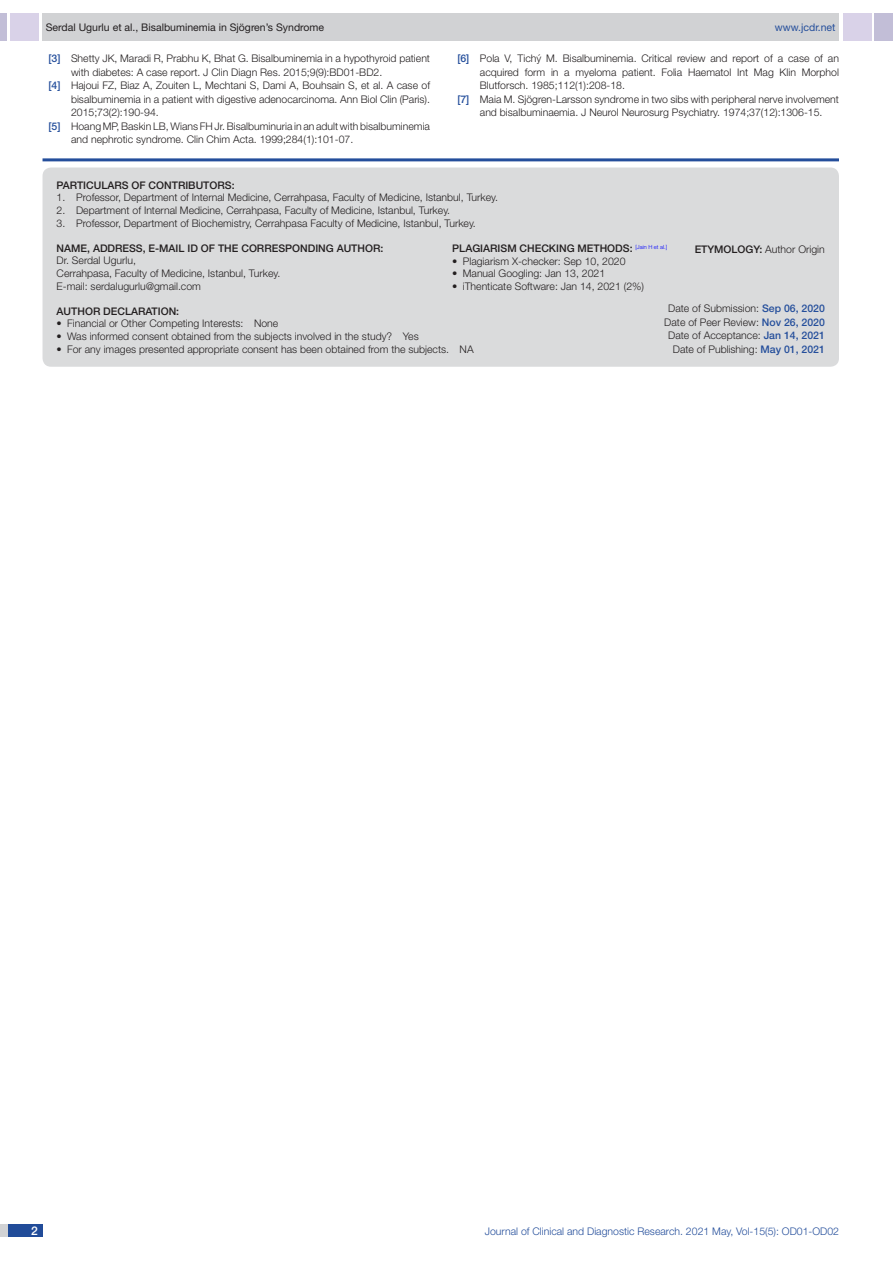
<style>
.page{position:relative;width:893px;height:1263px;background:#fff}
.page>*{position:absolute;margin:0;border:0;box-sizing:border-box;transform-origin:0 0}
.t1{font:500 12px "Helvetica Neue";color:#fff}
.Partic_Contri_Txt{font:300 10.5px "Helvetica Neue";color:#231f20}
.Partic_Contri_Head{font:500 10.5px "Helvetica Neue";color:#231f20}
.tb_txt{font:300 10.5px "Helvetica Neue";color:#231f20}
.t2{font:300 10.5px "Helvetica Neue";color:#244e9b}
.t3{font:10.5px "Helvetica Neue";color:#231f20}
.Partic_Contri_Head-2{font:300 10.5px "Helvetica Neue";color:#231f20}
.t4{font:10.5px "Helvetica Neue";color:#244e9b}
.s1{font-weight:500;color:#244e9b}
.s2{font-weight:500}
</style>
<div class="page">
<div style="left:0;top:13px;width:7px;height:28px;background:#c2bed7"></div>
<div style="left:10px;top:13px;width:29px;height:28px;background:#d9d2e8"></div>
<div style="left:43px;top:13px;width:796px;height:28px;background:#d1d2d4"></div>
<div style="left:875px;top:13px;width:18px;height:28px;background:#c2bed7"></div>
<div style="left:843px;top:13px;width:29px;height:28px;background:#d9d2e8"></div>
<div style="left:0;top:1224px;width:43px;height:13px;background:#d1d2d4"></div>
<div style="left:8px;top:1224px;width:35px;height:13px;background:#214c99"></div>
<hr style="left:43px;top:158px;width:796px;height:3px;background:#244e9b">
<div style="left:43px;top:167px;width:796px;height:200px;background:#dadbdc;border-radius:9px"></div>
<p class="t3" style="left:46px;top:21px;width:280px">Serdal Ugurlu et al., Bisalbuminemia in Sjögren’s Syndrome</p>
<p class="t4" style="left:775px;top:21px;width:62px">www.jcdr.net</p>
<p class="Partic_Contri_Txt" style="left:48px;top:52px;width:383px"><span class="s1">[3]</span> Shetty JK, Maradi R, Prabhu K, Bhat G. Bisalbuminemia in a hypothyroid patient</p>
<p class="Partic_Contri_Txt" style="left:71px;top:66px;width:313px">with diabetes: A case report. J Clin Diagn Res. 2015;9(9):BD01-BD2.</p>
<p class="Partic_Contri_Txt" style="left:48px;top:79px;width:383px"><span class="s1">[4]</span> Hajoui FZ, Biaz A, Zouiten L, Mechtani S, Dami A, Bouhsain S, et al. A case of</p>
<p class="Partic_Contri_Txt" style="left:71px;top:93px;width:361px">bisalbuminemia in a patient with digestive adenocarcinoma. Ann Biol Clin (Paris).</p>
<p class="Partic_Contri_Txt" style="left:71px;top:106px;width:89px">2015;73(2):190-94.</p>
<p class="Partic_Contri_Txt" style="left:48px;top:120px;width:383px"><span class="s1">[5]</span> Hoang MP, Baskin LB, Wians FH Jr. Bisalbuminuria in an adult with bisalbuminemia</p>
<p class="Partic_Contri_Txt" style="left:71px;top:133px;width:284px">and nephrotic syndrome. Clin Chim Acta. 1999;284(1):101-07.</p>
<p class="Partic_Contri_Txt" style="left:457px;top:52px;width:383px"><span class="s1">[6]</span> Pola V, Tichý M. Bisalbuminemia. Critical review and report of a case of an</p>
<p class="Partic_Contri_Txt" style="left:480px;top:66px;width:361px">acquired form in a myeloma patient. Folia Haematol Int Mag Klin Morphol</p>
<p class="Partic_Contri_Txt" style="left:480px;top:79px;width:147px">Blutforsch. 1985;112(1):208-18.</p>
<p class="Partic_Contri_Txt" style="left:457px;top:93px;width:383px"><span class="s1">[7]</span> Maia M. Sjögren-Larsson syndrome in two sibs with peripheral nerve involvement</p>
<p class="Partic_Contri_Txt" style="left:480px;top:106px;width:344px">and bisalbuminaemia. J Neurol Neurosurg Psychiatry. 1974;37(12):1306-15.</p>
<p class="Partic_Contri_Head" style="left:57px;top:179px;width:15px">PART</p>
<p class="Partic_Contri_Head" style="left:83px;top:179px;width:26px">ICULAR</p>
<p class="Partic_Contri_Head" style="left:122px;top:179px;width:43px">S OF CONTR</p>
<p class="Partic_Contri_Head" style="left:185px;top:179px;width:26px">IBUTOR</p>
<p class="Partic_Contri_Head" style="left:225px;top:179px;width:11px">S:</p>
<p class="Partic_Contri_Txt" style="left:57px;top:191px;width:443px">1. Professor, Department of Internal Medicine, Cerrahpasa, Faculty of Medicine, Istanbul, Turkey.</p>
<p class="Partic_Contri_Txt" style="left:57px;top:204px;width:395px">2. Department of Internal Medicine, Cerrahpasa, Faculty of Medicine, Istanbul, Turkey.</p>
<p class="Partic_Contri_Txt" style="left:57px;top:216px;width:421px">3. Professor, Department of Biochemistry, Cerrahpasa Faculty of Medicine, Istanbul, Turkey.</p>
<p class="Partic_Contri_Head" style="left:452px;top:242px;width:15px">PLAG</p>
<p class="Partic_Contri_Head" style="left:480px;top:242px;width:188px">IARISM CHECKING METHODS: <sup>[Jain</sup> <sup>H</sup> <sup>et</sup> <sup>al.]</sup></p>
<p class="tb_txt" style="left:452px;top:254px;width:175px">• Plagiarism X-checker: Sep 10, 2020</p>
<p class="tb_txt" style="left:452px;top:267px;width:154px">• Manual Googling: Jan 13, 2021</p>
<p class="tb_txt" style="left:452px;top:280px;width:193px">• iThenticate Software: Jan 14, 2021 (2%)</p>
<p class="Partic_Contri_Head" style="left:57px;top:242px;width:45px">NAME, ADDRE</p>
<p class="Partic_Contri_Head" style="left:129px;top:242px;width:128px">SS, E-MAIL ID OF THE CORRE</p>
<p class="Partic_Contri_Head" style="left:278px;top:242px;width:23px">SPOND</p>
<p class="Partic_Contri_Head" style="left:315px;top:242px;width:70px">ING AUTHOR:</p>
<p class="Partic_Contri_Head-2" style="left:695px;top:242px;width:132px"><span class="s2">ETYMOLOGY:</span> Author Origin</p>
<p class="Partic_Contri_Txt" style="left:57px;top:254px;width:81px">Dr. Serdal Ugurlu,</p>
<p class="Partic_Contri_Txt" style="left:57px;top:267px;width:225px">Cerrahpasa, Faculty of Medicine, Istanbul, Turkey.</p>
<p class="Partic_Contri_Txt" style="left:57px;top:279px;width:146px">E-mail: serdalugurlu@gmail.com</p>
<p class="Partic_Contri_Txt" style="left:668px;top:302px;width:158px">Date of Submission: <span class="s1">SEP 06, 2020</span></p>
<p class="Partic_Contri_Txt" style="left:664px;top:315px;width:162px">Date of Peer Review: <span class="s1">NOV 26, 2020</span></p>
<p class="Partic_Contri_Txt" style="left:668px;top:329px;width:158px">Date of Acceptance: <span class="s1">JAN 14, 2021</span></p>
<p class="Partic_Contri_Txt" style="left:673px;top:342px;width:154px">Date of Publishing: <span class="s1">MAY 01, 2021</span></p>
<p class="Partic_Contri_Head" style="left:57px;top:305px;width:124px">AUTHOR DEC LARATION:</p>
<p class="Partic_Contri_Txt" style="left:57px;top:317px;width:223px">• Financial or Other Competing Interests: None</p>
<p class="Partic_Contri_Txt" style="left:57px;top:330px;width:364px">• Was informed consent obtained from the subjects involved in the study? Yes</p>
<p class="Partic_Contri_Txt" style="left:57px;top:342px;width:418px">• For any images presented appropriate consent has been obtained from the subjects. NA</p>
<p class="t1" style="left:31px;top:1223px;width:8px">2</p>
<p class="t2" style="left:485px;top:1225px;width:356px">Journal of Clinical and Diagnostic Research. 2021 May, Vol-15(5): OD01-OD02</p>
</div>
